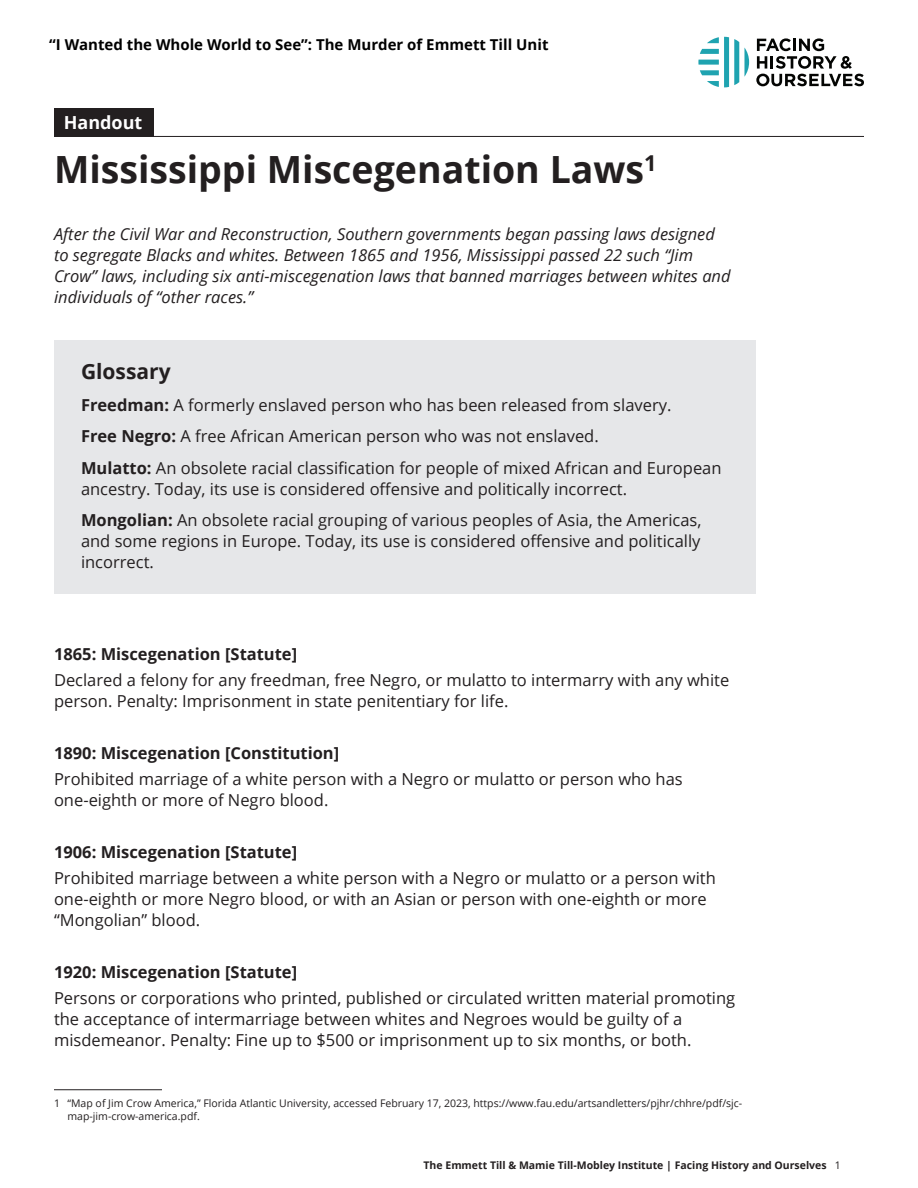
<style>
.page{position:relative;width:918px;height:1188px;background:#fff}
.page>*{position:absolute;margin:0;border:0;box-sizing:border-box;transform-origin:0 0}
.t1{font:700 37.5px "Open Sans";color:#231f20}
.t2{font:700 21px "Open Sans";color:#231f20}
.t3{font:700 18px "Open Sans";color:#fff}
.t4{font:16.5px/21px "Open Sans";color:#231f20}
.t5{font:italic 16.5px/21px "Open Sans";color:#231f20}
.t6{font:700 16.5px "Open Sans";color:#231f20}
.t7{font:700 15px "Open Sans";color:#000}
.t8{font:10.5px/12.8px "Open Sans";color:#231f20}
.t9{font:700 10.5px "Open Sans";color:#231f20}
.s1{font-weight:700}
.s2{font-weight:400}
</style>
<div class="page">
<svg style="left:698px;top:37px;width:51px;height:50px"></svg>
<svg style="left:756px;top:38px;width:108px;height:48px"></svg>
<div style="left:54px;top:341px;width:702px;height:253px;background:#e6e7e9"></div>
<hr style="left:54px;top:1089px;width:108px;height:1px;background:#231f20">
<hr style="left:54px;top:136px;width:810px;height:1px;background:#231f20">
<div style="left:54px;top:108px;width:99px;height:29px;background:#231f20"></div>
<p class="t7" style="left:49px;top:34px;width:501px">“I Wanted the Whole World to See”: The Murder of Emmett Till Unit</p>
<p class="t3" style="left:64px;top:110px;width:80px">Handout</p>
<h1 class="t1" style="left:54px;top:143px;width:604px">Mississippi Miscegenation Laws<sup>1</sup></h1>
<p class="t5" style="left:54px;top:223px;width:678px">After the Civil War and Reconstruction, Southern governments began passing laws designed to segregate Blacks and whites. Between 1865 and 1956, Mississippi passed 22 such “Jim Crow” laws, including six anti-miscegenation laws that banned marriages between whites and individuals of “other races.”</p>
<p class="t2" style="left:81px;top:357px;width:91px">Glossary</p>
<p class="t4" style="left:81px;top:389px;width:642px;line-height:31.5px"><span class="s1">Freedman:</span> A formerly enslaved person who has been released from slavery.<br><span class="s1">Free Negro:</span> A free African American person who was not enslaved.<br><span class="s1">Mulatto:</span> An obsolete racial classification for people of mixed African and European</p>
<p class="t4" style="left:81px;top:473px;width:622px;line-height:31.5px">ancestry. Today, its use is considered offensive and politically incorrect.<br><span class="s1">Mongolian:</span> An obsolete racial grouping of various peoples of Asia, the Americas,</p>
<p class="t4" style="left:81px;top:531px;width:621px">and some regions in Europe. Today, its use is considered offensive and politically incorrect.</p>
<p class="t6" style="left:54px;top:642px;width:245px">1865: Miscegenation [Statute]</p>
<p class="t4" style="left:54px;top:669px;width:677px">Declared a felony for any freedman, free Negro, or mulatto to intermarry with any white person. Penalty: Imprisonment in state penitentiary for life.</p>
<p class="t6" style="left:54px;top:741px;width:287px">1890: Miscegenation [Constitution]</p>
<p class="t4" style="left:54px;top:768px;width:630px">Prohibited marriage of a white person with a Negro or mulatto or person who has one-eighth or more of Negro blood.</p>
<p class="t6" style="left:54px;top:840px;width:245px">1906: Miscegenation [Statute]</p>
<p class="t4" style="left:54px;top:867px;width:663px">Prohibited marriage between a white person with a Negro or mulatto or a person with one-eighth or more Negro blood, or with an Asian or person with one-eighth or more “Mongolian” blood.</p>
<p class="t6" style="left:54px;top:960px;width:245px">1920: Miscegenation [Statute]</p>
<p class="t4" style="left:54px;top:987px;width:683px">Persons or corporations who printed, published or circulated written material promoting the acceptance of intermarriage between whites and Negroes would be guilty of a misdemeanor. Penalty: Fine up to $500 or imprisonment up to six months, or both.</p>
<p class="t8" style="left:68px;top:1097px;width:676px;text-indent:-14px">1 “Map of Jim Crow America,” Florida Atlantic University, accessed February 17, 2023, https://www.fau.edu/artsandletters/pjhr/chhre/pdf/sjc&shy;map-jim-crow-america.pdf.</p>
<p class="t9" style="left:424px;top:1158px;width:419px">The Emmett Till &amp; Mamie Till-Mobley Institute | Facing History and Ourselves <span class="s2">1</span></p>
</div>
